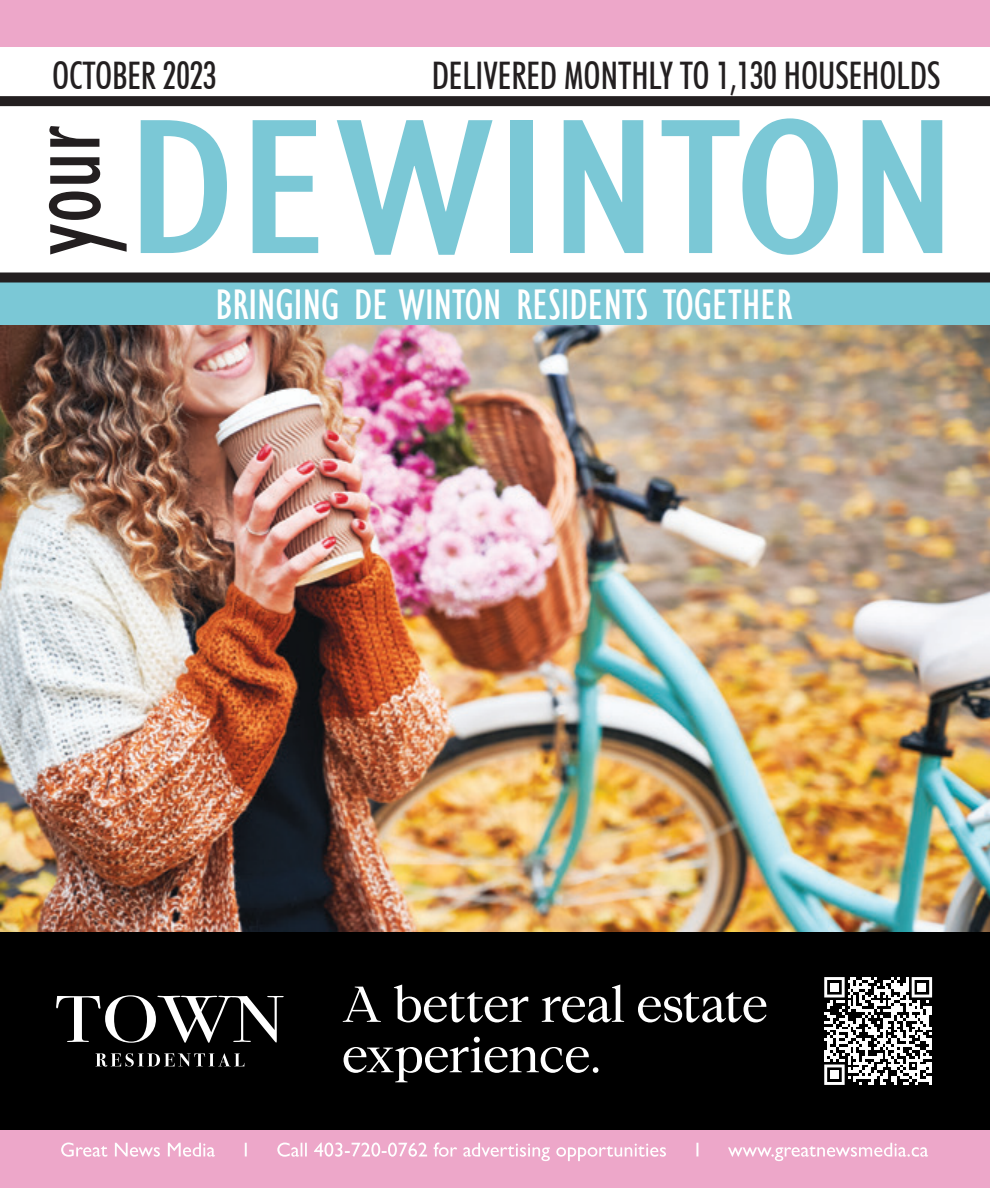
<style>
.page{position:relative;width:990px;height:1188px;background:#fff}
.page>*{position:absolute;margin:0;border:0;box-sizing:border-box;transform-origin:0 0}
.t1{font:condensed 198.8px "Gill Sans";color:#7bc8d6;scale:1.34 1}
.t2{font:condensed 111.2px "Gill Sans";color:#231f20;scale:.92 1}
.t3{font:condensed 44px "Gill Sans";color:#fff}
.t4{font:500 condensed 38px "Futura BT";color:#231f20;scale:.92 1}
</style>
<div class="page">
<img style="left:0;top:325px;width:990px;height:607px">
<div style="left:0;top:1130px;width:990px;height:58px;background:#eda7c9"></div>
<div style="left:0;top:0;width:990px;height:48px;background:#eda7c9"></div>
<svg style="left:61px;top:1143px;width:867px;height:18px"></svg>
<div style="left:0;top:47px;width:990px;height:239px;background:#fff"></div>
<div style="left:0;top:96px;width:990px;height:10px;background:#231f20"></div>
<div style="left:0;top:282px;width:990px;height:43px;background:#7bc8d6"></div>
<div style="left:0;top:272px;width:990px;height:10px;background:#231f20"></div>
<div style="left:0;top:932px;width:990px;height:198px;background:#000"></div>
<svg style="left:56px;top:995px;width:228px;height:48px"></svg>
<svg style="left:95px;top:1053px;width:149px;height:14px"></svg>
<svg style="left:343px;top:987px;width:38px;height:35px"></svg>
<svg style="left:394px;top:985px;width:134px;height:37px"></svg>
<svg style="left:542px;top:985px;width:82px;height:37px"></svg>
<svg style="left:638px;top:992px;width:128px;height:30px"></svg>
<svg style="left:344px;top:1037px;width:254px;height:45px"></svg>
<svg style="left:824px;top:977px;width:108px;height:108px"></svg>
<p class="t4" style="left:52px;top:52px;width:181px">OCTOBER 2023</p>
<p class="t4" style="left:432px;top:52px;width:555px">DELIVERED MONTHLY TO 1,130 HOUSEHOLDS</p>
<p class="t2" style="left:-3px;top:255px;width:142px;rotate:-90deg">your</p>
<p class="t1" style="left:126px;top:71px;width:622px">DEWINTON</p>
<p class="t3" style="left:216px;top:279px;width:578px">BRINGING DE WINTON RESIDENTS TOGETHER</p>
</div>
